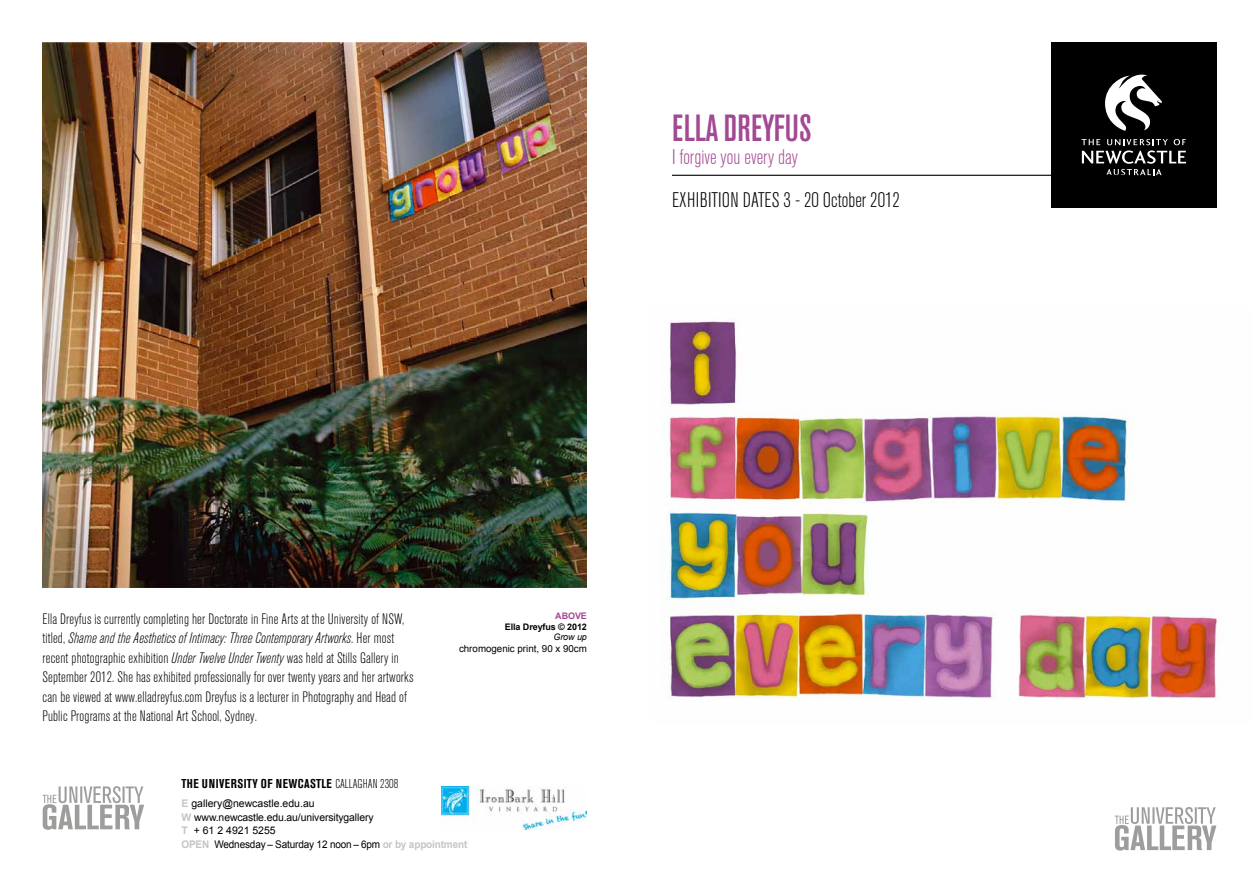
<style>
.page{position:relative;width:1259px;height:893px;background:#fff}
.page>*{position:absolute;margin:0;border:0;box-sizing:border-box;transform-origin:0 0}
.t1{font:500 condensed 37.5px "Akzidenz Grotesk BQ";color:#a34993}
.t2{font:300 condensed 21px "Akzidenz Grotesk BQ";color:#000}
.t3{font:300 condensed 21px "Akzidenz Grotesk BQ";color:#a34993}
.t4{font:300 condensed 15px/19.5px "Akzidenz Grotesk BQ";letter-spacing:.01em;color:#000}
.t5{font:700 condensed 12.75px "Akzidenz Grotesk BQ";letter-spacing:.03em;color:#000}
.t6{font:10.5px/13.5px "Arial";letter-spacing:-.01em;color:#000}
.t7{font:9.75px "Arial";color:#000}
.t8{font:700 9px "Arial";letter-spacing:-.01em;color:#000}
.t9{font:italic 9px "Arial";letter-spacing:-.01em;color:#000}
.t10{font:700 9px "Arial";letter-spacing:-.01em;color:#a34993}
.s1{font-style:italic}
.s2{font-weight:300}
.s3{font-weight:700;color:#c3c5c8}
</style>
<div class="page">
<img style="left:441px;top:786px;width:146px;height:43px">
<div style="left:1051px;top:42px;width:165px;height:165px;background:#000"></div>
<svg style="left:1081px;top:139px;width:105px;height:36px"></svg>
<svg style="left:1105px;top:74px;width:57px;height:57px"></svg>
<hr style="left:672px;top:175px;width:456px;height:1px;background:#000">
<svg style="left:1114px;top:807px;width:102px;height:43px"></svg>
<svg style="left:43px;top:786px;width:101px;height:44px"></svg>
<img style="left:662px;top:320px;width:555px;height:380px">
<img style="left:43px;top:43px;width:544px;height:545px">
<h1 class="t1" style="left:672px;top:107px;width:141px">ELLA DREYFUS</h1>
<h2 class="t3" style="left:672px;top:145px;width:127px">I forgive you every day</h2>
<h2 class="t2" style="left:672px;top:188px;width:229px">EXHIBITION DATES 3 - 20 October 2012</h2>
<p class="t4" style="left:43px;top:609px;width:372px">Ella Dreyfus is currently completing her Doctorate in Fine Arts at the University of NSW, titled, <span class="s1">Shame and the Aesthetics of Intimacy: Three Contemporary Artworks</span>. Her most recent photographic exhibition <span class="s1">Under Twelve Under Twenty</span> was held at Stills Gallery in September 2012. She has exhibited professionally for over twenty years and her artworks can be viewed at www.elladreyfus.com Dreyfus is a lecturer in Photography and Head of Public Programs at the National Art School, Sydney.</p>
<p class="t10" style="left:555px;top:610px;width:33px">ABOVE</p>
<p class="t8" style="left:505px;top:621px;width:84px">Ella Dreyfus © 2012</p>
<p class="t9" style="left:553px;top:631px;width:35px">Grow up</p>
<p class="t7" style="left:459px;top:643px;width:129px">chromogenic print, 90 x 90cm</p>
<p class="t5" style="left:181px;top:776px;width:218px">THE UNIVERSITY OF NEWCASTLE <span class="s2">Callaghan 2308</span></p>
<p class="t6" style="left:181px;top:797px;width:287px"><span class="s3">E</span> gallery@newcastle.edu.au<br><span class="s3">W</span> www.newcastle.edu.au/universitygallery<br><span class="s3">T</span> + 61 2 4921 5255<br><span class="s3">OPEN</span> Wednesday – Saturday 12 noon – 6pm <span class="s3">or by appointment</span></p>
</div>
